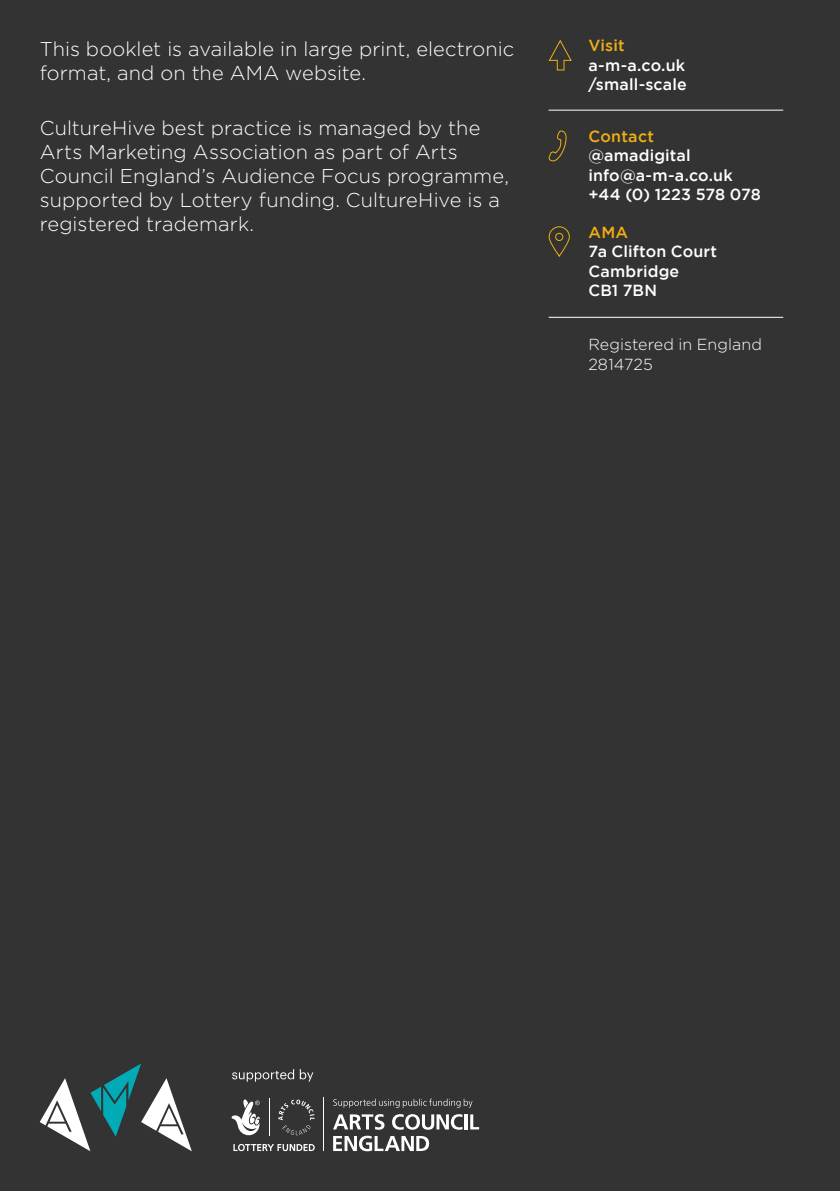
<style>
.page{position:relative;width:840px;height:1191px;background:#fff}
.page>*{position:absolute;margin:0;border:0;box-sizing:border-box;transform-origin:0 0}
.t1{font:300 20px/24px "Gotham";letter-spacing:.005em;color:#fff}
.t2{font:500 16px/19.2px "Gotham";letter-spacing:.01em;color:#fff}
.t3{font:300 16px/19.2px "Gotham";letter-spacing:.005em;color:#fff}
.t4{font:500 16px "Gotham";letter-spacing:.015em;color:#f0af13}
</style>
<div class="page">
<div style="left:0;top:0;width:839px;height:1191px;background:#333334"></div>
<svg style="left:40px;top:1063px;width:152px;height:88px"></svg>
<svg style="left:233px;top:1143px;width:81px;height:8px"></svg>
<svg style="left:278px;top:1099px;width:36px;height:36px"></svg>
<svg style="left:231px;top:1099px;width:29px;height:36px"></svg>
<hr style="left:268px;top:1097px;width:1px;height:38px;background:#fff">
<svg style="left:333px;top:1114px;width:51px;height:15px"></svg>
<svg style="left:392px;top:1114px;width:70px;height:15px"></svg>
<hr style="left:464px;top:1114px;width:3px;height:15px;background:#fff">
<svg style="left:470px;top:1114px;width:9px;height:15px"></svg>
<svg style="left:333px;top:1135px;width:96px;height:16px"></svg>
<svg style="left:333px;top:1098px;width:139px;height:9px"></svg>
<hr style="left:323px;top:1097px;width:1px;height:54px;background:#fff">
<svg style="left:232px;top:1069px;width:81px;height:12px"></svg>
<hr style="left:548px;top:317px;width:234px;height:1px;background:#fff">
<svg style="left:548px;top:130px;width:18px;height:32px"></svg>
<svg style="left:548px;top:226px;width:22px;height:31px"></svg>
<svg style="left:548px;top:40px;width:24px;height:31px"></svg>
<hr style="left:548px;top:110px;width:234px;height:1px;background:#fff">
<p class="t1" style="left:40px;top:36px;width:475px">This booklet is available in large print, electronic format, and on the AMA website.</p>
<p class="t1" style="left:40px;top:116px;width:470px">CultureHive best practice is managed by the Arts Marketing Association as part of Arts Council England’s Audience Focus programme, supported by Lottery funding. CultureHive is a registered trademark.</p>
<p class="t4" style="left:588px;top:37px;width:38px">Visit</p>
<p class="t2" style="left:588px;top:55px;width:100px">a-m-a.co.uk /small-scale</p>
<p class="t4" style="left:588px;top:127px;width:67px">Contact</p>
<p class="t2" style="left:588px;top:146px;width:174px">@amadigital info@a-m-a.co.uk +44 (0) 1223 578 078</p>
<p class="t4" style="left:588px;top:223px;width:41px">AMA</p>
<p class="t2" style="left:588px;top:242px;width:130px">7a Clifton Court<br>Cambridge<br>CB1 7BN</p>
<p class="t3" style="left:588px;top:335px;width:175px">Registered in England<br>2814725</p>
</div>
